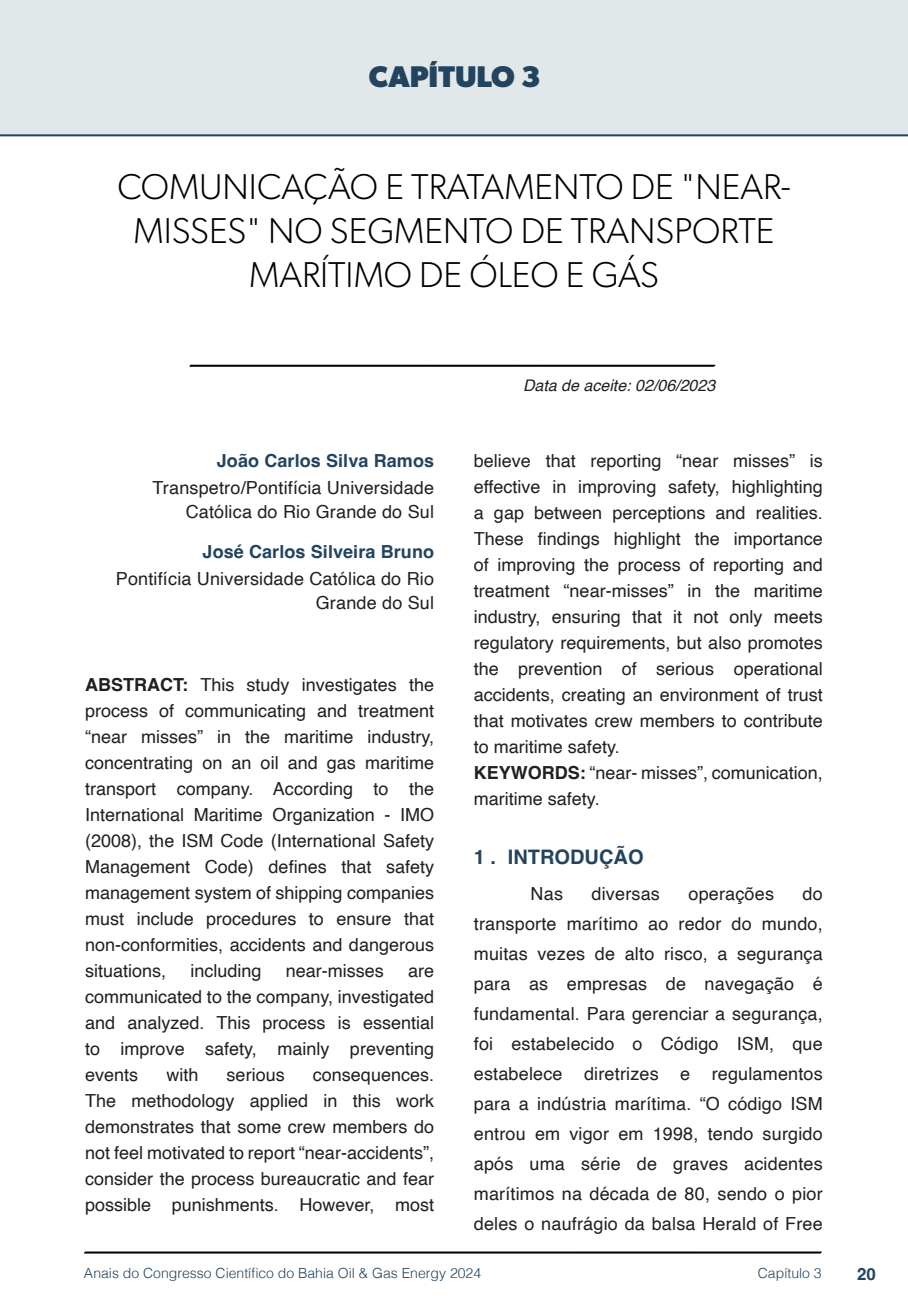
<style>
.page{position:relative;width:908px;height:1304px;background:#fff}
.page>*{position:absolute;margin:0;border:0;box-sizing:border-box;transform-origin:0 0}
.nome_artigos{font:300 36px/44px "Gibson";color:#000;text-align:center}
.capítulos{font:700 30px "Gibson";color:#23445f}
.t1{font:700 20px "Helvetica";color:#23445f}
.Resumos_e_PC_TXT{font:18px/26px "Helvetica";color:#231f20;text-align:justify}
.txt{font:18px/30px "Helvetica";letter-spacing:.01em;color:#231f20;text-align:justify}
.info_autores{font:18px/24px "Helvetica";letter-spacing:.01em;color:#231f20;text-align:right}
.nome_autores{font:700 18px "Helvetica";letter-spacing:.005em;color:#23445f}
.t2{font:700 16.8px "Helvetica";color:#23445f}
.t3{font:italic 16px "Helvetica";color:#231f20}
.t4{font:300 14px "Helvetica";color:#23445f}
.s1{font-weight:700}
</style>
<div class="page">
<svg style="left:84px;top:1251px;width:737px;height:3px;background:#515151"></svg>
<svg style="left:189px;top:364px;width:526px;height:3px;background:#4f4f4f"></svg>
<div style="left:0;top:0;width:907px;height:136px;background:#e2e7e9"></div>
<div style="left:44px;top:72px;width:68px;height:61px;background:#e2e7e9"></div>
<p class="capítulos" style="left:369px;top:58px;width:173px">CAPÍTULO 3</p>
<p class="nome_artigos" style="left:117px;top:164px;width:674px">COMUNICAÇÃO E TRATAMENTO DE "NEAR-<br>MISSES" NO SEGMENTO DE TRANSPORTE<br>MARÍTIMO DE ÓLEO E GÁS</p>
<p class="nome_autores" style="left:217px;top:450px;width:219px">João Carlos Silva Ramos</p>
<p class="info_autores" style="left:152px;top:477px;width:283px">Transpetro/Pontifícia Universidade<br>Católica do Rio Grande do Sul</p>
<p class="nome_autores" style="left:202px;top:540px;width:233px">José Carlos Silveira Bruno</p>
<p class="info_autores" style="left:116px;top:567px;width:319px">Pontifícia Universidade Católica do Rio<br>Grande do Sul</p>
<p class="Resumos_e_PC_TXT" style="left:85px;top:672px;width:350px"><span class="s1">ABSTRACT:</span> This study investigates the process of communicating and treatment “near misses” in the maritime industry, concentrating on an oil and gas maritime transport company. According to the International Maritime Organization - IMO (2008), the ISM Code (International Safety Management Code) defines that safety management system of shipping companies must include procedures to ensure that non-conformities, accidents and dangerous situations,</p>
<p class="Resumos_e_PC_TXT" style="left:190px;top:958px;width:73px">including</p>
<p class="Resumos_e_PC_TXT" style="left:285px;top:958px;width:100px">near-misses</p>
<p class="Resumos_e_PC_TXT" style="left:85px;top:958px;width:350px;text-indent:323px">are communicated to the company, investigated and analyzed. This process is essential to improve safety, mainly preventing events</p>
<p class="Resumos_e_PC_TXT" style="left:166px;top:1062px;width:34px">with</p>
<p class="Resumos_e_PC_TXT" style="left:226px;top:1062px;width:60px">serious</p>
<p class="Resumos_e_PC_TXT" style="left:85px;top:1062px;width:350px;text-indent:228px">consequences.<br>The methodology applied in this work demonstrates that some crew members do not feel motivated to report “near-accidents”, consider the process bureaucratic and fear possible punishments. However, most</p>
<p class="t3" style="left:523px;top:373px;width:194px">Data de aceite: 02/06/2023</p>
<p class="Resumos_e_PC_TXT" style="left:473px;top:448px;width:350px">believe that reporting “near misses” is effective in improving safety, highlighting a gap between perceptions and realities.<br>These findings highlight the importance of improving the process of reporting and treatment “near-misses” in the maritime industry, ensuring that it not only meets regulatory requirements, but also promotes the prevention of serious operational accidents, creating an environment of trust that motivates crew members to contribute to maritime safety.</p>
<p class="Resumos_e_PC_TXT" style="left:473px;top:760px;width:350px"><span class="s1">KEYWORDS:</span> “near- misses”, comunication, maritime safety.</p>
<p class="t1" style="left:473px;top:845px;width:171px">1 . INTRODUÇÃO</p>
<p class="txt" style="left:530px;top:879px;width:34px">Nas</p>
<p class="txt" style="left:591px;top:879px;width:70px">diversas</p>
<p class="txt" style="left:688px;top:879px;width:87px">operações</p>
<p class="txt" style="left:473px;top:879px;width:350px;text-indent:328px">do transporte marítimo ao redor do mundo, muitas vezes de alto risco, a segurança para as empresas de navegação é fundamental. Para gerenciar a segurança, foi estabelecido o Código ISM, que estabelece diretrizes e regulamentos para a indústria marítima. “O código ISM entrou em vigor em 1998, tendo surgido após uma série de graves acidentes marítimos na década de 80, sendo o pior deles o naufrágio da balsa Herald of Free</p>
<p class="t4" style="left:84px;top:1261px;width:398px">Anais do Congresso Científico do Bahia Oil &amp; Gas Energy 2024</p>
<p class="t4" style="left:757px;top:1261px;width:65px">Capítulo 3</p>
<p class="t2" style="left:856px;top:1264px;width:20px">20</p>
</div>
